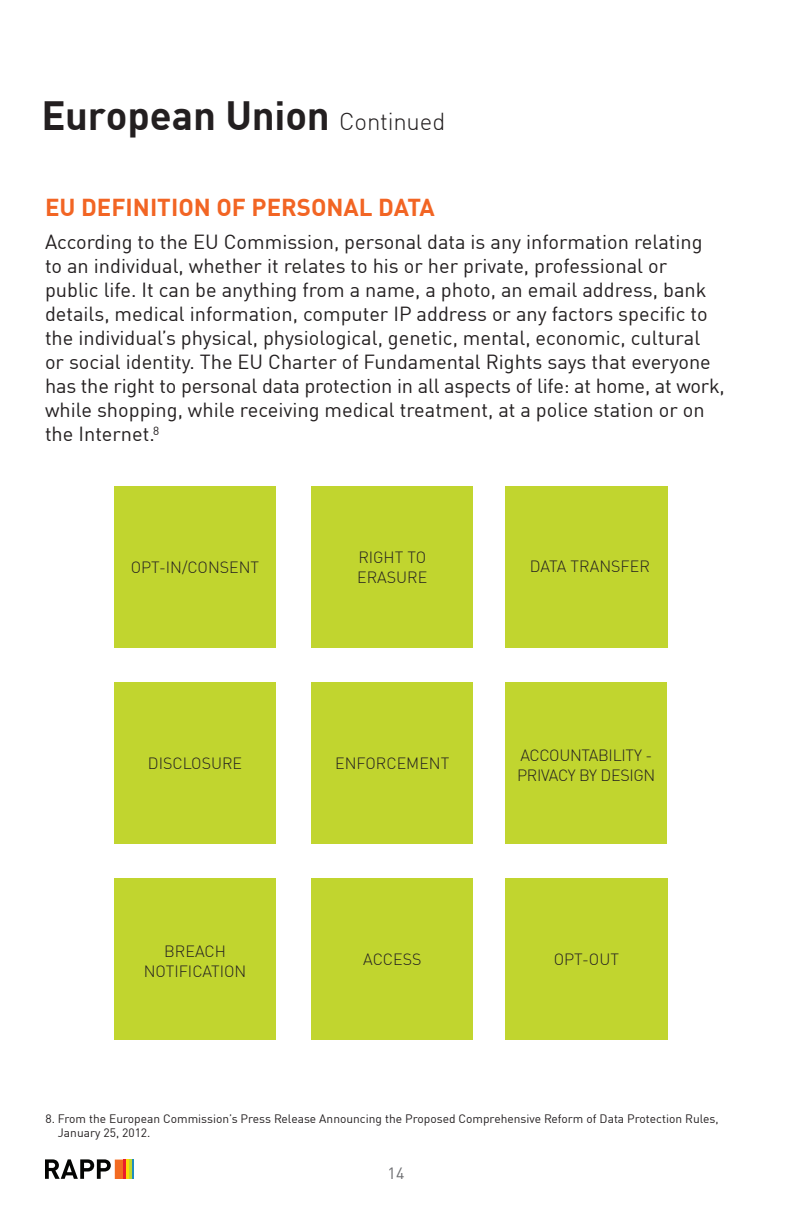
<style>
.page{position:relative;width:792px;height:1224px;background:#fff}
.page>*{position:absolute;margin:0;border:0;box-sizing:border-box;transform-origin:0 0}
.t1{font:700 40px "DIN Offc Pro";letter-spacing:-.005em;color:#231f20}
.t2{font:700 24px "DIN Offc Pro";color:#f26524}
.t3{font:20px/24px "DIN Offc Pro";color:#231f20}
.t4{font:300 16px/20px "DIN Offc Pro";color:#231f20;text-align:center}
.t5{font:300 16px/20px "DIN Offc Pro";letter-spacing:-.02em;color:#231f20}
.t6{font:16px "DIN Offc Pro";color:#6c6d70}
.t7{font:12px/14.4px "DIN Offc Pro";color:#231f20}
.s1{font-weight:300;font-size:24px}
</style>
<div class="page">
<hr style="left:126px;top:1160px;width:3px;height:19px;background:#fbda07">
<hr style="left:131px;top:1160px;width:3px;height:19px;background:#1f8ebe">
<svg style="left:129px;top:1160px;width:2px;height:19px"></svg>
<hr style="left:123px;top:1160px;width:3px;height:19px;background:#eb1c2b">
<svg style="left:45px;top:1159px;width:78px;height:20px"></svg>
<div style="left:114px;top:486px;width:162px;height:162px;background:#c1d52f"></div>
<div style="left:311px;top:486px;width:162px;height:162px;background:#c1d52f"></div>
<div style="left:505px;top:486px;width:162px;height:162px;background:#c1d52f"></div>
<div style="left:114px;top:682px;width:162px;height:162px;background:#c1d52f"></div>
<div style="left:311px;top:682px;width:162px;height:162px;background:#c1d52f"></div>
<div style="left:311px;top:878px;width:162px;height:162px;background:#c1d52f"></div>
<div style="left:505px;top:682px;width:162px;height:162px;background:#c1d52f"></div>
<div style="left:505px;top:878px;width:162px;height:162px;background:#c1d52f"></div>
<div style="left:114px;top:878px;width:162px;height:162px;background:#c1d52f"></div>
<h1 class="t1" style="left:41px;top:82px;width:405px">European Union <span class="s1">Continued</span></h1>
<p class="t2" style="left:45px;top:188px;width:391px">EU DEFINITION OF PERSONAL DATA</p>
<p class="t3" style="left:45px;top:228px;width:681px">According to the EU Commission, personal data is any information relating<br>to an individual, whether it relates to his or her private, professional or public life. It can be anything from a name, a photo, an email address, bank details, medical information, computer IP address or any factors specific to the individual’s physical, physiological, genetic, mental, economic, cultural<br>or social identity. The EU Charter of Fundamental Rights says that everyone has the right to personal data protection in all aspects of life: at home, at work, while shopping, while receiving medical treatment, at a police station or on the Internet.<sup>8</sup></p>
<p class="t4" style="left:131px;top:556px;width:130px">OPT-IN/CONSENT</p>
<p class="t4" style="left:148px;top:752px;width:96px">DISCLOSURE</p>
<p class="t4" style="left:144px;top:940px;width:104px">BREACH<br>NOTIFICATION</p>
<p class="t4" style="left:357px;top:546px;width:72px;text-align:left">RIGHT TO<br>ERASURE</p>
<p class="t4" style="left:335px;top:752px;width:116px">ENFORCEMENT</p>
<p class="t4" style="left:363px;top:948px;width:60px">ACCESS</p>
<p class="t4" style="left:530px;top:555px;width:122px">DATA TRANSFER</p>
<p class="t5" style="left:517px;top:744px;width:140px">ACCOUNTABILITY -<br>PRIVACY BY DESIGN</p>
<p class="t4" style="left:554px;top:948px;width:67px">OPT-OUT</p>
<p class="t7" style="left:58px;top:1110px;width:662px;text-indent:-12px">8. From the European Commission’s Press Release Announcing the Proposed Comprehensive Reform of Data Protection Rules,<br>January 25, 2012.</p>
<p class="t6" style="left:388px;top:1161px;width:18px">14</p>
</div>
